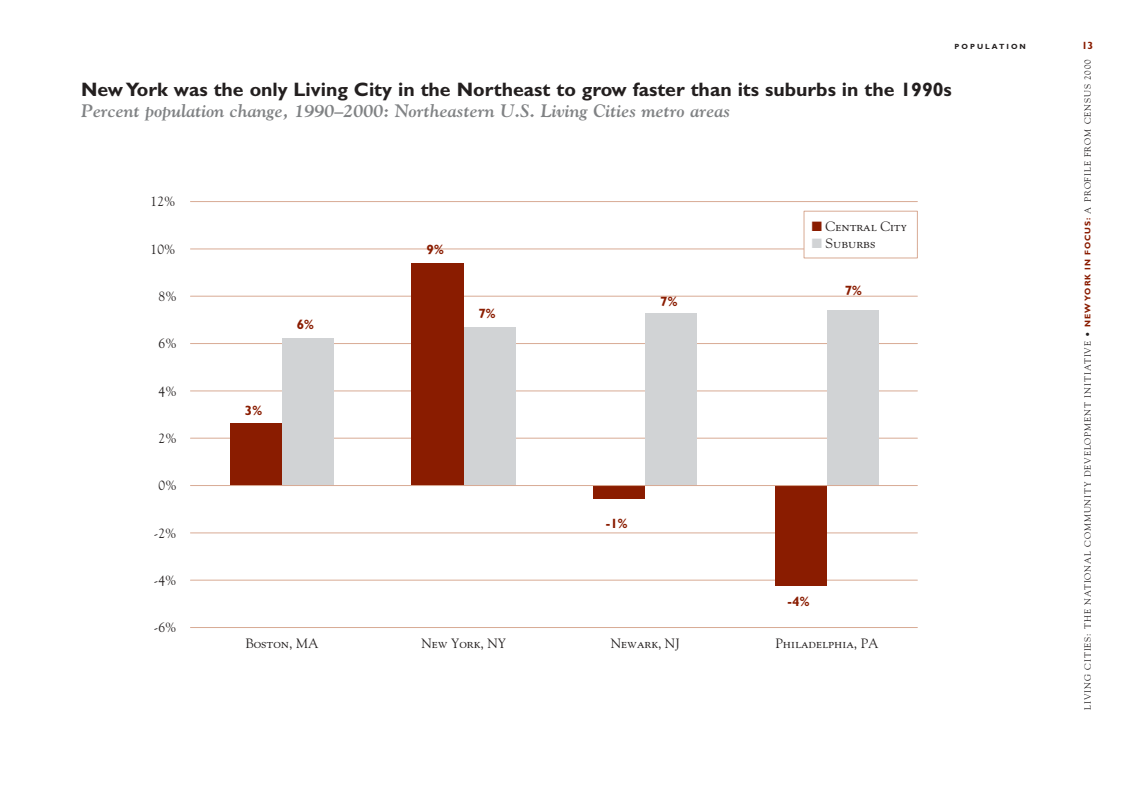
<style>
.page{position:relative;width:1134px;height:810px;background:#fff}
.page>*{position:absolute;margin:0;border:0;box-sizing:border-box;transform-origin:0 0}
.t1{font:700 19.5px "Gill Sans";color:#231f1f}
.t2{font:italic 700 18px "Goudy";color:#808284}
.t3{font:13.5px "Goudy SC";letter-spacing:.005em;color:#231f1f}
.t4{font:13.5px "Goudy";color:#231f1f}
.t5{font:700 13.5px "Gill Sans";color:#8a1c00}
.t6{font:700 10.5px "Gill Sans";color:#8a1c00}
.t7{font:9px "Goudy";letter-spacing:.1em;color:#231f1f}
.t8{font:700 7.5px "Gill Sans";letter-spacing:.275em;color:#231f1f}
.s1{color:#8a1c00}
.s2{color:#d1d3d5}
.s3{font-family:"Gill Sans";font-weight:700;font-size:8.25px;color:#8a1c00}
</style>
<div class="page">
<hr style="left:190px;top:627px;width:727px;height:1px;background:#d8aa94">
<hr style="left:190px;top:580px;width:727px;height:1px;background:#d8aa94">
<hr style="left:190px;top:533px;width:727px;height:1px;background:#d8aa94">
<hr style="left:190px;top:438px;width:727px;height:1px;background:#d8aa94">
<hr style="left:190px;top:391px;width:727px;height:1px;background:#d8aa94">
<hr style="left:190px;top:343px;width:727px;height:1px;background:#d8aa94">
<hr style="left:190px;top:296px;width:727px;height:1px;background:#d8aa94">
<hr style="left:190px;top:249px;width:727px;height:1px;background:#d8aa94">
<hr style="left:190px;top:201px;width:727px;height:1px;background:#d8aa94">
<div style="left:230px;top:423px;width:52px;height:63px;background:#8a1c00"></div>
<div style="left:593px;top:486px;width:52px;height:13px;background:#8a1c00"></div>
<div style="left:775px;top:486px;width:52px;height:100px;background:#8a1c00"></div>
<div style="left:464px;top:327px;width:51px;height:159px;background:#d1d3d5"></div>
<div style="left:804px;top:211px;width:114px;height:47px;background:#fff;border:1px solid #d8aa94"></div>
<div style="left:412px;top:263px;width:52px;height:223px;background:#8a1c00"></div>
<div style="left:282px;top:338px;width:52px;height:148px;background:#d1d3d5"></div>
<div style="left:645px;top:313px;width:52px;height:173px;background:#d1d3d5"></div>
<div style="left:827px;top:310px;width:52px;height:176px;background:#d1d3d5"></div>
<hr style="left:190px;top:485px;width:727px;height:1px;background:#d8aa94">
<p class="t8" style="left:954px;top:44px;width:73px">POPULATION</p>
<h1 class="t1" style="left:81px;top:83px;width:872px">New York was the only Living City in the Northeast to grow faster than its suburbs in the 1990s</h1>
<h2 class="t2" style="left:81px;top:104px;width:651px">Percent population change, 1990–2000: Northeastern U.S. Living Cities metro areas</h2>
<h3 class="t4" style="left:151px;top:196px;width:26px">12%</h3>
<h3 class="t4" style="left:151px;top:244px;width:26px">10%</h3>
<h3 class="t4" style="left:159px;top:291px;width:20px">8%</h3>
<h3 class="t4" style="left:159px;top:338px;width:20px">6%</h3>
<h3 class="t4" style="left:159px;top:385px;width:20px">4%</h3>
<h3 class="t4" style="left:159px;top:433px;width:20px">2%</h3>
<h3 class="t4" style="left:159px;top:480px;width:20px">0%</h3>
<h3 class="t4" style="left:154px;top:527px;width:24px">-2%</h3>
<h3 class="t4" style="left:154px;top:575px;width:24px">-4%</h3>
<h3 class="t4" style="left:154px;top:622px;width:24px">-6%</h3>
<h3 class="t5" style="left:245px;top:405px;width:19px">3%</h3>
<h3 class="t5" style="left:297px;top:320px;width:19px">6%</h3>
<h3 class="t5" style="left:427px;top:245px;width:19px">9%</h3>
<h3 class="t5" style="left:478px;top:309px;width:19px">7%</h3>
<h3 class="t5" style="left:660px;top:297px;width:19px">7%</h3>
<h3 class="t5" style="left:606px;top:519px;width:23px">-1%</h3>
<h3 class="t3" style="left:812px;top:221px;width:96px"><span class="s1">■</span> Central City</h3>
<h3 class="t3" style="left:812px;top:238px;width:65px"><span class="s2">■</span> Suburbs</h3>
<h3 class="t5" style="left:845px;top:286px;width:19px">7%</h3>
<h3 class="t5" style="left:788px;top:597px;width:23px">-4%</h3>
<h3 class="t3" style="left:245px;top:638px;width:75px">Boston, MA</h3>
<h3 class="t3" style="left:421px;top:638px;width:86px">New York, NY</h3>
<h3 class="t3" style="left:611px;top:638px;width:71px">Newark, NJ</h3>
<h3 class="t3" style="left:775px;top:638px;width:105px">Philadelphia, PA</h3>
<p class="t6" style="left:1082px;top:41px;width:13px">13</p>
<p class="t7" style="left:1084px;top:710px;width:652px;rotate:-90deg">LIVING CITIES: THE NATIONAL COMMUNITY DEVELOPMENT INITIATIVE • <span class="s3">NEW YORK IN FOCUS:</span> A PROFILE FROM CENSUS 2000</p>
</div>
